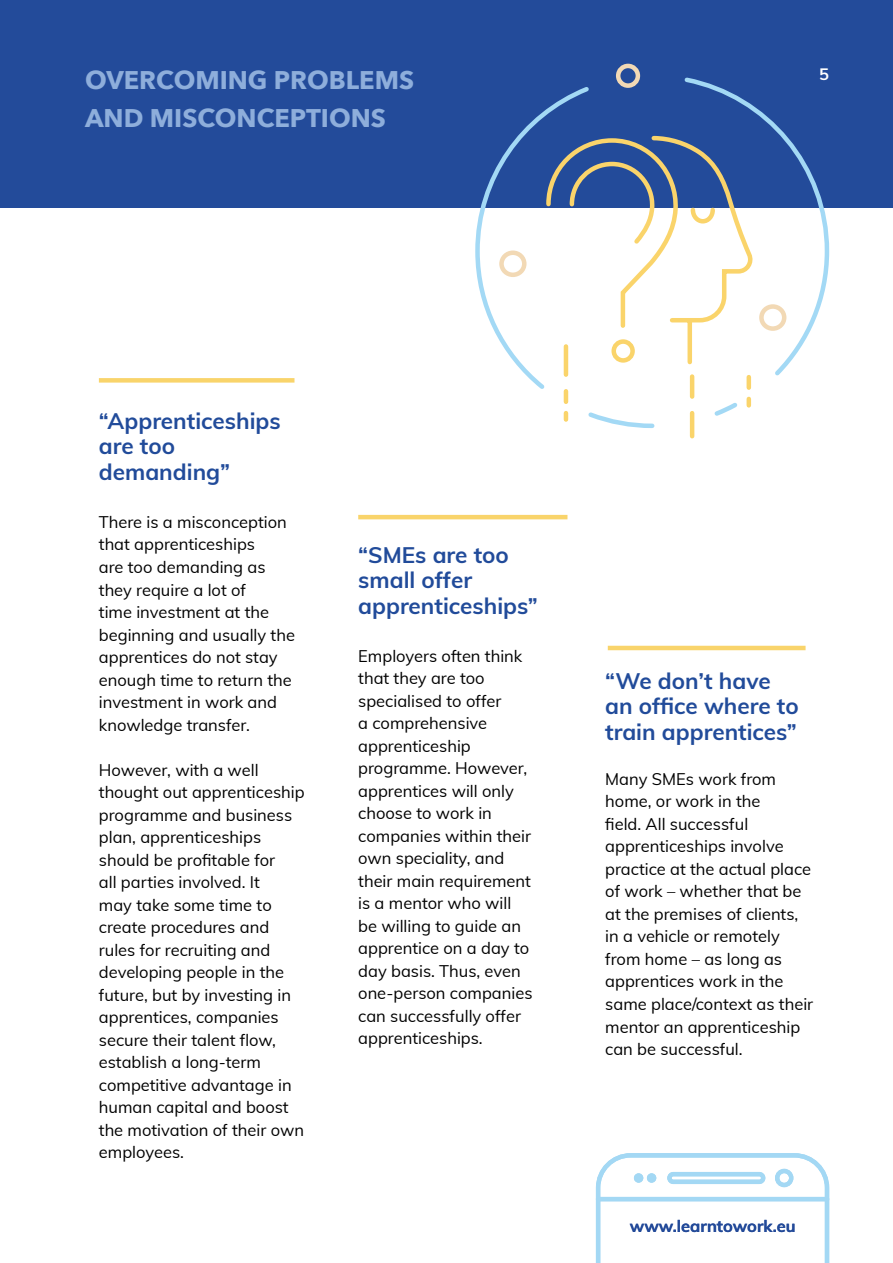
<style>
.page{position:relative;width:893px;height:1263px;background:#fff}
.page>*{position:absolute;margin:0;border:0;box-sizing:border-box;transform-origin:0 0}
.t1{font:700 25.5px/37.5px "Avenir Next";color:#8eaedb}
.t2{font:700 22.5px/25.5px "Muli";color:#214b9a}
.t3{font:16.5px/22.5px "Muli";color:#000}
.t4{font:700 16.5px "Muli";color:#234a99}
.t5{font:700 16.5px "Muli";color:#fff}
</style>
<div class="page">
<div style="left:0;top:0;width:893px;height:207px;background:#234b9a"></div>
<div style="left:616px;top:64px;width:24px;height:24px;border:4px solid #f2d9b5;border-radius:50%"></div>
<svg style="left:473px;top:75px;width:358px;height:288px"></svg>
<svg style="left:497px;top:205px;width:292px;height:234px"></svg>
<div style="left:99px;top:378px;width:195px;height:5px;background:#f9d46b"></div>
<hr style="left:358px;top:515px;width:209px;height:4px;background:#f9d46b">
<hr style="left:608px;top:646px;width:197px;height:4px;background:#f9d46b">
<svg style="left:596px;top:1153px;width:233px;height:110px"></svg>
<div style="left:647px;top:1173px;width:9px;height:10px;background:#a3d8f4;border-radius:50%"></div>
<div style="left:634px;top:1173px;width:9px;height:10px;background:#a3d8f4;border-radius:50%"></div>
<h1 class="t1" style="left:85px;top:61px;width:331px">OVERCOMING PROBLEMS<br>AND MISCONCEPTIONS</h1>
<p class="t5" style="left:819px;top:62px;width:11px">5</p>
<h2 class="t2" style="left:99px;top:407px;width:183px">“Apprenticeships are too demanding”</h2>
<p class="t3" style="left:99px;top:510px;width:198px">There is a misconception that apprenticeships<br>are too demanding as they require a lot of<br>time investment at the beginning and usually the apprentices do not stay enough time to return the investment in work and knowledge transfer.</p>
<p class="t3" style="left:99px;top:757px;width:207px">However, with a well thought out apprenticeship programme and business plan, apprenticeships should be profitable for<br>all parties involved. It<br>may take some time to create procedures and rules for recruiting and developing people in the future, but by investing in apprentices, companies secure their talent flow, establish a long-term competitive advantage in human capital and boost the motivation of their own employees.</p>
<h2 class="t2" style="left:358px;top:541px;width:181px">“SMEs are too small offer apprenticeships”</h2>
<p class="t3" style="left:358px;top:644px;width:176px">Employers often think that they are too specialised to offer<br>a comprehensive apprenticeship programme. However, apprentices will only choose to work in companies within their own speciality, and their main requirement is a mentor who will be willing to guide an apprentice on a day to day basis. Thus, even one-person companies can successfully offer apprenticeships.</p>
<h2 class="t2" style="left:605px;top:667px;width:195px">“We don’t have an office where to train apprentices”</h2>
<p class="t3" style="left:605px;top:767px;width:210px">Many SMEs work from home, or work in the<br>field. All successful apprenticeships involve practice at the actual place of work – whether that be at the premises of clients, in a vehicle or remotely from home – as long as apprentices work in the same place/context as their mentor an apprenticeship can be successful.</p>
<p class="t4" style="left:630px;top:1214px;width:167px">www.learntowork.eu</p>
</div>
